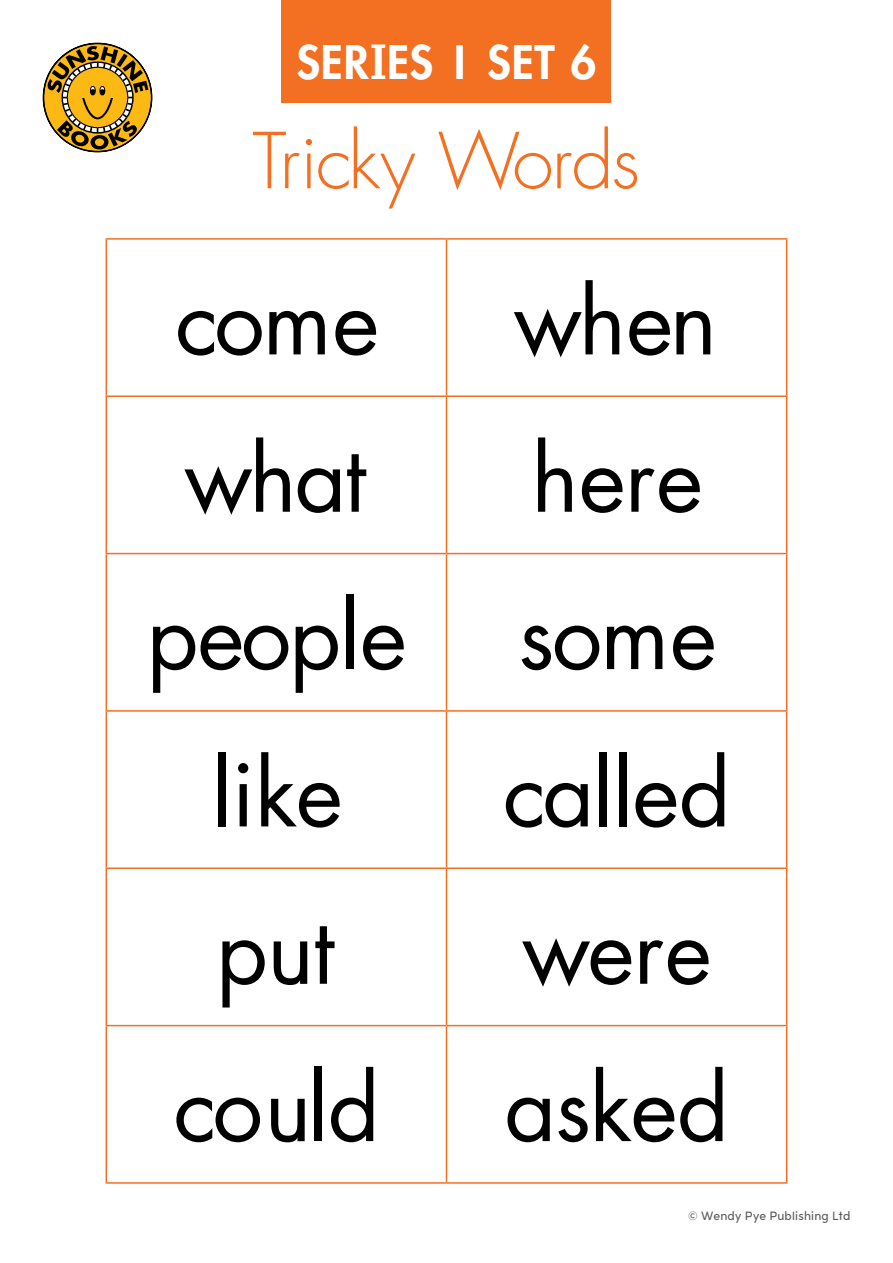
<style>
.page{position:relative;width:893px;height:1263px;background:#fff}
.page>*{position:absolute;margin:0;border:0;box-sizing:border-box;transform-origin:0 0}
.t1{font:90px "US Asunshine";color:#000}
.t2{font:300 75px "US Asunshine";letter-spacing:-.04em;color:#f36f21}
.t3{font:800 45px "US Asunshine";letter-spacing:.02em;color:#fff}
.t4{font:12px "Aronui";letter-spacing:.015em;color:#58595b;scale:.96 1}
</style>
<div class="page">
<svg style="left:43px;top:43px;width:110px;height:110px"></svg>
<hr style="left:81px;top:96px;width:33px;height:2px;background:#fdb913">
<div style="left:282px;top:0;width:329px;height:102px;background:#f36f21"></div>
<hr style="left:106px;top:238px;width:340px;height:2px;background:#f36f21">
<hr style="left:106px;top:240px;width:1px;height:155px;background:#f36f21">
<hr style="left:446px;top:238px;width:341px;height:2px;background:#f36f21">
<hr style="left:446px;top:240px;width:1px;height:155px;background:#f36f21">
<hr style="left:786px;top:240px;width:1px;height:155px;background:#f36f21">
<hr style="left:106px;top:395px;width:340px;height:2px;background:#f36f21">
<hr style="left:106px;top:397px;width:1px;height:156px;background:#f36f21">
<hr style="left:446px;top:395px;width:341px;height:2px;background:#f36f21">
<hr style="left:446px;top:397px;width:1px;height:156px;background:#f36f21">
<hr style="left:786px;top:397px;width:1px;height:156px;background:#f36f21">
<hr style="left:106px;top:553px;width:340px;height:1px;background:#f36f21">
<hr style="left:106px;top:554px;width:1px;height:156px;background:#f36f21">
<hr style="left:446px;top:553px;width:341px;height:1px;background:#f36f21">
<hr style="left:446px;top:554px;width:1px;height:156px;background:#f36f21">
<hr style="left:786px;top:554px;width:1px;height:156px;background:#f36f21">
<hr style="left:106px;top:710px;width:340px;height:2px;background:#f36f21">
<hr style="left:106px;top:712px;width:1px;height:155px;background:#f36f21">
<hr style="left:446px;top:710px;width:341px;height:2px;background:#f36f21">
<hr style="left:446px;top:712px;width:1px;height:155px;background:#f36f21">
<hr style="left:786px;top:712px;width:1px;height:155px;background:#f36f21">
<hr style="left:106px;top:867px;width:340px;height:2px;background:#f36f21">
<hr style="left:106px;top:869px;width:1px;height:156px;background:#f36f21">
<hr style="left:446px;top:867px;width:341px;height:2px;background:#f36f21">
<hr style="left:446px;top:869px;width:1px;height:156px;background:#f36f21">
<hr style="left:786px;top:869px;width:1px;height:156px;background:#f36f21">
<hr style="left:106px;top:1025px;width:340px;height:1px;background:#f36f21">
<hr style="left:106px;top:1026px;width:1px;height:156px;background:#f36f21">
<hr style="left:446px;top:1025px;width:341px;height:1px;background:#f36f21">
<hr style="left:446px;top:1026px;width:1px;height:156px;background:#f36f21">
<hr style="left:786px;top:1026px;width:1px;height:156px;background:#f36f21">
<hr style="left:106px;top:1182px;width:340px;height:2px;background:#f36f21">
<hr style="left:446px;top:1182px;width:341px;height:2px;background:#f36f21">
<p class="t3" style="left:296px;top:33px;width:302px">SERIES 1 SET 6</p>
<p class="t2" style="left:253px;top:113px;width:389px">Tricky Words</p>
<p class="t1" style="left:176px;top:259px;width:203px">come</p>
<p class="t1" style="left:515px;top:259px;width:204px">when</p>
<p class="t1" style="left:186px;top:417px;width:183px">what</p>
<p class="t1" style="left:532px;top:417px;width:170px">here</p>
<p class="t1" style="left:148px;top:574px;width:258px">people</p>
<p class="t1" style="left:518px;top:574px;width:198px">some</p>
<p class="t1" style="left:212px;top:731px;width:130px">like</p>
<p class="t1" style="left:503px;top:731px;width:228px">called</p>
<p class="t1" style="left:218px;top:889px;width:119px">put</p>
<p class="t1" style="left:524px;top:889px;width:187px">were</p>
<p class="t1" style="left:174px;top:1046px;width:206px">could</p>
<p class="t1" style="left:505px;top:1046px;width:224px">asked</p>
<p class="t4" style="left:688px;top:1209px;width:170px">© Wendy Pye Publishing Ltd</p>
</div>
